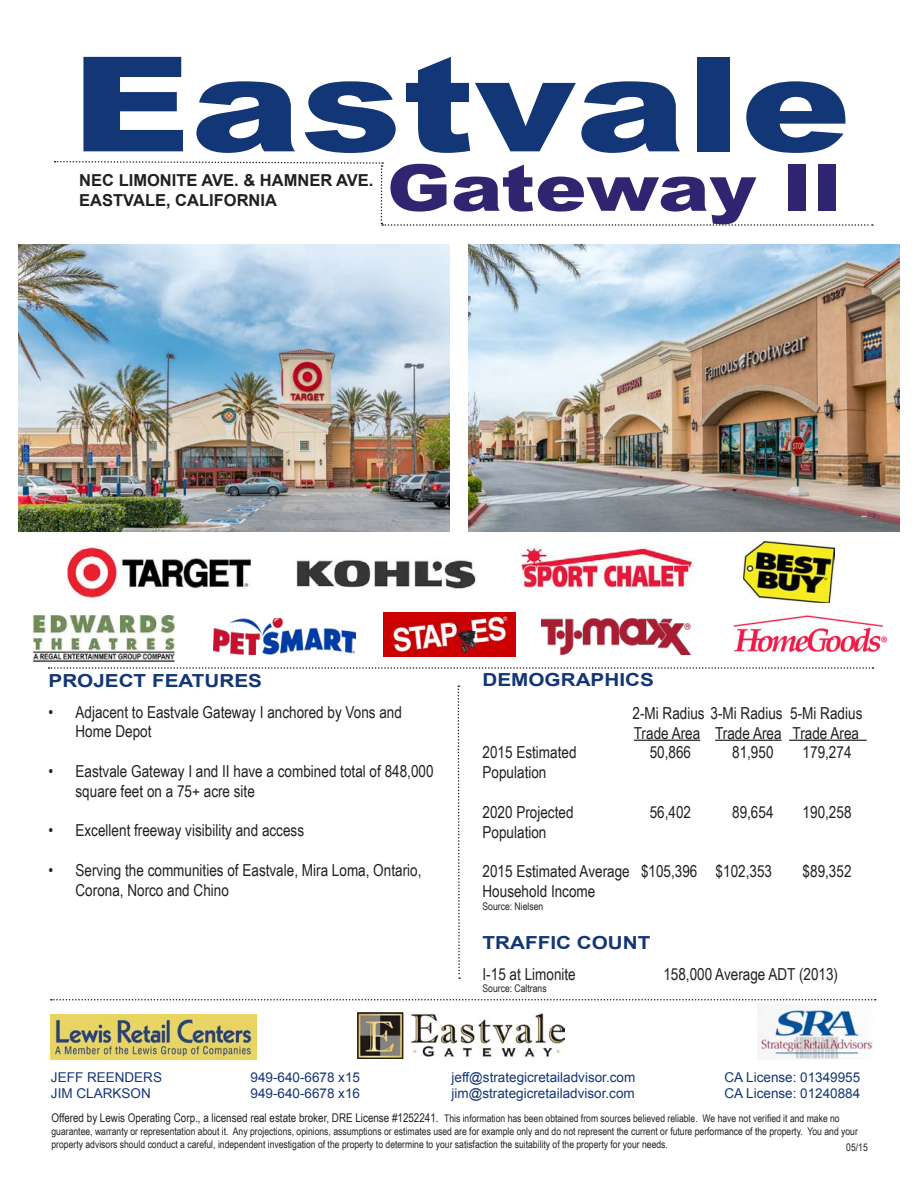
<style>
.page{position:relative;width:918px;height:1188px;background:#fff}
.page>*{position:absolute;margin:0;border:0;box-sizing:border-box;transform-origin:0 0}
.t1{font:900 132px "Arial";color:#133676;scale:1.25 1}
.t2{font:900 64.5px "Arial";color:#2f2571;scale:1.19 1}
.t3{font:700 18px "Arial";color:#133676;scale:1.15 1}
.t4{font:16.5px/19.8px "Arial Narrow";color:#231f20}
.t5{font:700 16.5px "Arial";color:#231f20}
.t6{font:13.5px "Arial";color:#133676}
.t7{font:10.5px/12.6px "Arial Narrow";color:#231f20}
.s1{font-size:12px}
</style>
<div class="page">
<img style="left:358px;top:1013px;width:206px;height:45px">
<img style="left:468px;top:245px;width:432px;height:287px">
<img style="left:743px;top:541px;width:91px;height:62px">
<img style="left:33px;top:615px;width:142px;height:47px">
<img style="left:214px;top:618px;width:142px;height:37px">
<img style="left:733px;top:615px;width:155px;height:37px">
<img style="left:66px;top:547px;width:185px;height:53px">
<img style="left:541px;top:619px;width:150px;height:36px">
<img style="left:18px;top:245px;width:431px;height:286px">
<img style="left:521px;top:547px;width:174px;height:41px">
<img style="left:383px;top:613px;width:132px;height:43px">
<img style="left:757px;top:1004px;width:116px;height:56px">
<img style="left:50px;top:1014px;width:206px;height:46px">
<svg style="left:49px;top:667px;width:824px;height:2px"></svg>
<svg style="left:457px;top:686px;width:4px;height:293px"></svg>
<svg style="left:55px;top:161px;width:818px;height:65px"></svg>
<svg style="left:51px;top:999px;width:825px;height:1px"></svg>
<img style="left:296px;top:560px;width:182px;height:28px">
<hr style="left:634px;top:740px;width:66px;height:1px;background:#231f20">
<hr style="left:715px;top:740px;width:67px;height:1px;background:#231f20">
<hr style="left:789px;top:740px;width:78px;height:1px;background:#231f20">
<p class="t1" style="left:71px;top:8px;width:625px">Eastvale</p>
<p class="t5" style="left:79px;top:170px;width:296px">NEC LIMONITE AVE. &amp; HAMNER AVE.</p>
<p class="t5" style="left:79px;top:189px;width:199px">EASTVALE, CALIFORNIA</p>
<p class="t2" style="left:387px;top:141px;width:384px">Gateway II</p>
<p class="t3" style="left:49px;top:669px;width:187px">PROJECT FEATURES</p>
<p class="t4" style="left:76px;top:701px;width:328px;text-indent:-27px">• Adjacent to Eastvale Gateway I anchored by Vons and<br>Home Depot</p>
<p class="t4" style="left:76px;top:761px;width:360px;text-indent:-27px">• Eastvale Gateway I and II have a combined total of 848,000 square feet on a 75+ acre site</p>
<p class="t4" style="left:49px;top:820px;width:257px">• Excellent freeway visibility and access</p>
<p class="t4" style="left:76px;top:860px;width:347px;text-indent:-27px">• Serving the communities of Eastvale, Mira Loma, Ontario,<br>Corona, Norco and Chino</p>
<p class="t3" style="left:483px;top:668px;width:151px">DEMOGRAPHICS</p>
<p class="t4" style="left:633px;top:702px;width:231px">2-Mi Radius 3-Mi Radius 5-Mi Radius</p>
<p class="t4" style="left:634px;top:722px;width:227px">Trade Area Trade Area Trade Area</p>
<p class="t4" style="left:483px;top:742px;width:96px">2015 Estimated</p>
<p class="t4" style="left:650px;top:742px;width:43px">50,866</p>
<p class="t4" style="left:732px;top:742px;width:43px">81,950</p>
<p class="t4" style="left:803px;top:742px;width:50px">179,274</p>
<p class="t4" style="left:483px;top:762px;width:65px">Population</p>
<p class="t4" style="left:483px;top:801px;width:93px">2020 Projected</p>
<p class="t4" style="left:650px;top:801px;width:43px">56,402</p>
<p class="t4" style="left:732px;top:801px;width:43px">89,654</p>
<p class="t4" style="left:803px;top:801px;width:50px">190,258</p>
<p class="t4" style="left:483px;top:821px;width:65px">Population</p>
<p class="t4" style="left:483px;top:861px;width:291px">2015 Estimated Average $105,396 $102,353</p>
<p class="t4" style="left:803px;top:861px;width:50px">$89,352</p>
<p class="t4" style="left:483px;top:881px;width:114px">Household Income</p>
<p class="t7" style="left:483px;top:899px;width:62px">Source: Nielsen</p>
<p class="t3" style="left:483px;top:931px;width:147px">TRAFFIC COUNT</p>
<p class="t4" style="left:483px;top:963px;width:95px">I-15 at Limonite</p>
<p class="t4" style="left:663px;top:963px;width:176px">158,000 Average ADT (2013)</p>
<p class="t7" style="left:483px;top:982px;width:66px">Source: Caltrans</p>
<p class="t6" style="left:51px;top:1068px;width:113px">JEFF REENDERS</p>
<p class="t6" style="left:251px;top:1068px;width:111px">949-640-6678 x15</p>
<p class="t6" style="left:452px;top:1068px;width:185px">jeff@strategicretailadvisor.com</p>
<p class="t6" style="left:724px;top:1068px;width:137px">CA License: 01349955</p>
<p class="t6" style="left:51px;top:1084px;width:101px">JIM CLARKSON</p>
<p class="t6" style="left:251px;top:1084px;width:111px">949-640-6678 x16</p>
<p class="t6" style="left:452px;top:1084px;width:185px">jim@strategicretailadvisor.com</p>
<p class="t6" style="left:724px;top:1084px;width:137px">CA License: 01240884</p>
<p class="t7" style="left:51px;top:1112px;width:808px"><span class="s1">Offered by Lewis Operating Corp., a licensed real estate broker, DRE License #1252241.</span> This information has been obtained from sources believed reliable. We have not verified it and make no guarantee, warranty or representation about it. Any projections, opinions, assumptions or estimates used are for example only and do not represent the current or future performance of the property. You and your property advisors should conduct a careful, independent investigation of the property to determine to your satisfaction the suitability of the property for your needs.</p>
<p class="t7" style="left:846px;top:1140px;width:23px">05/15</p>
</div>
